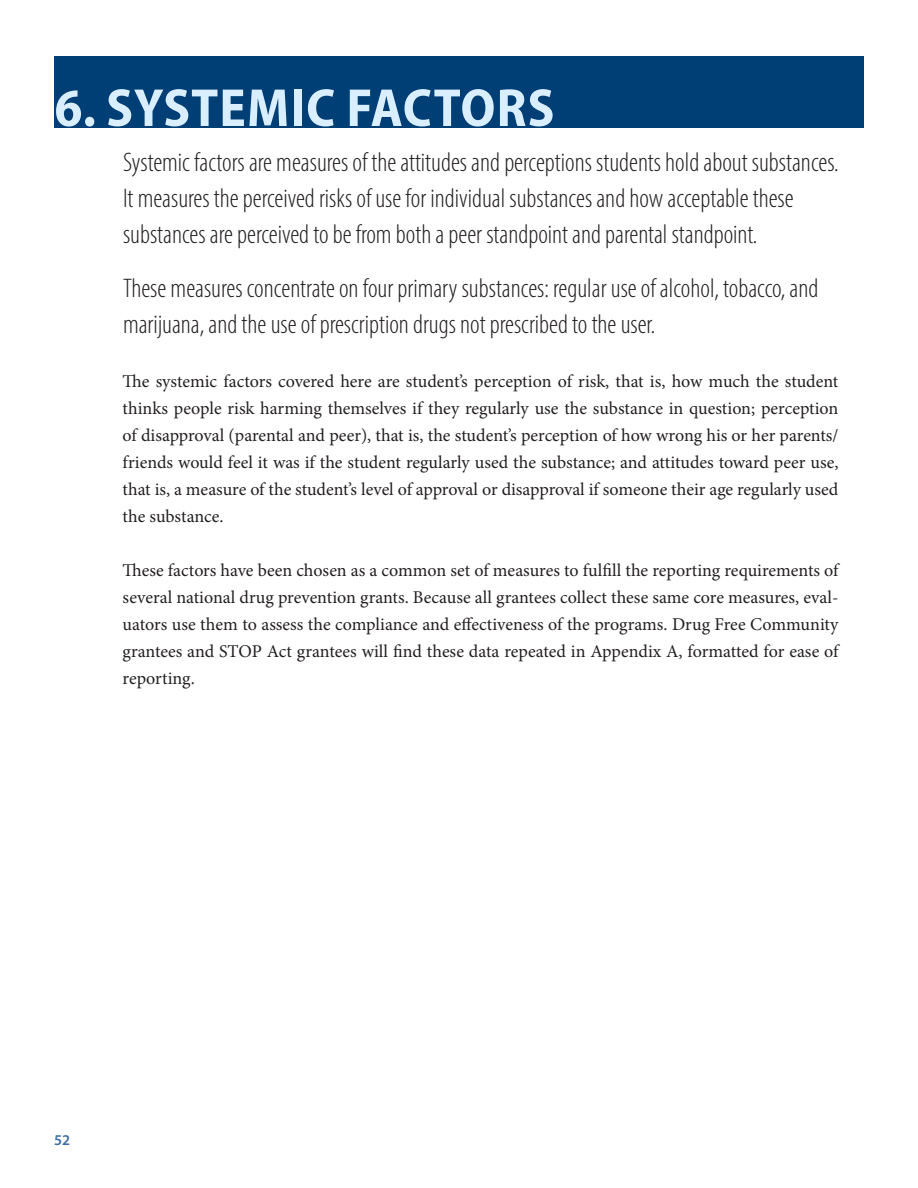
<style>
.page{position:relative;width:918px;height:1188px;background:#fff}
.page>*{position:absolute;margin:0;border:0;box-sizing:border-box;transform-origin:0 0}
.t1{font:700 semi-condensed 54px "Myriad Pro";letter-spacing:.02em;color:#d9eeff}
.t2{font:300 condensed 27px/36px "Myriad Pro";color:#231f20}
.t3{font:18px/27px "Minion Pro";letter-spacing:-.005em;color:#231f20;text-align:justify}
.t4{font:600 15px "Myriad Pro";color:#3d6ea2}
</style>
<div class="page">
<div style="left:54px;top:56px;width:810px;height:72px;background:#003e76"></div>
<h1 class="t1" style="left:55px;top:73px;width:501px">6. SYSTEMIC FACTORS</h1>
<p class="t2" style="left:123px;top:144px;width:717px">Systemic factors are measures of the attitudes and perceptions students hold about substances.<br>It measures the perceived risks of use for individual substances and how acceptable these substances are perceived to be from both a peer standpoint and parental standpoint.</p>
<h2 class="t2" style="left:123px;top:270px;width:697px">These measures concentrate on four primary substances: regular use of alcohol, tobacco, and marijuana, and the use of prescription drugs not prescribed to the user.</h2>
<p class="t3" style="left:123px;top:368px;width:717px">The systemic factors covered here are student’s perception of risk, that is, how much the student thinks people risk harming themselves if they regularly use the substance in question; perception of disapproval (parental and peer), that is, the student’s perception of how wrong his or her parents/ friends would feel it was if the student regularly used the substance; and attitudes toward peer use, that is, a measure of the student’s level of approval or disapproval if someone their age regularly used the substance.</p>
<p class="t3" style="left:123px;top:557px;width:717px">These factors have been chosen as a common set of measures to fulfill the reporting requirements of several national drug prevention grants. Because all grantees collect these same core measures, eval&shy;uators use them to assess the compliance and effectiveness of the programs. Drug Free Community grantees and STOP Act grantees will find these data repeated in Appendix A, formatted for ease of reporting.</p>
<p class="t4" style="left:54px;top:1131px;width:18px">52</p>
</div>
